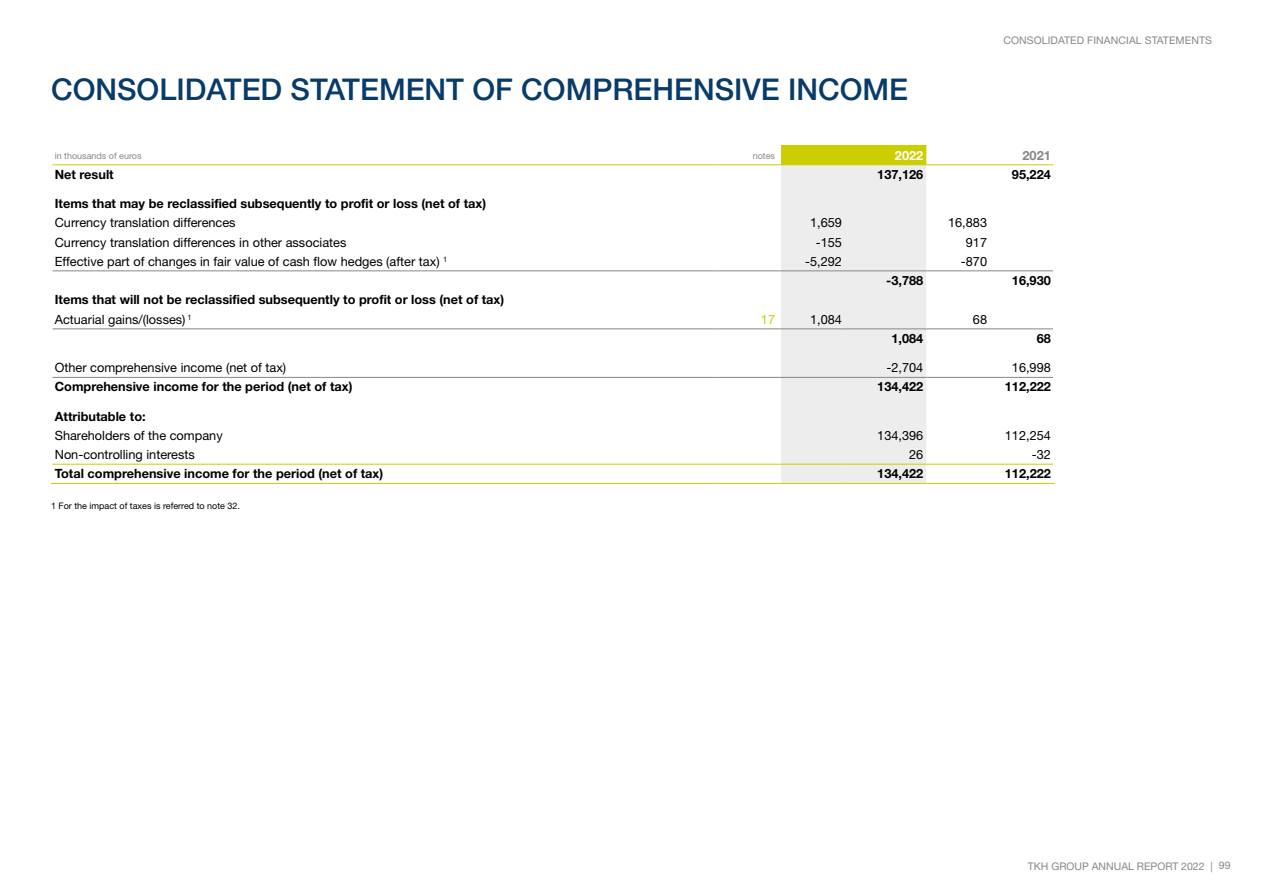
<style>
.page{position:relative;width:1263px;height:893px;background:#fff}
.page>*{position:absolute;margin:0;border:0;box-sizing:border-box;transform-origin:0 0}
.t1{font:500 30px "Helvetica Neue LT Pro";color:#083b69}
.t2{font:700 12.75px/19.5px "Helvetica Neue LT Pro";color:#000}
.t3{font:12.75px "Helvetica Neue LT Pro";color:#000}
.t4{font:700 12.75px "Helvetica Neue LT Pro";color:#fff}
.t5{font:700 12.75px "Helvetica Neue LT Pro";color:#878787}
.t6{font:12.75px "Helvetica Neue LT Pro";color:#cdce00}
.t7{font:10.5px "Helvetica Neue LT Pro";letter-spacing:.01em;color:#878787}
.t8{font:9px "Helvetica Neue LT Pro";color:#000}
.t9{font:9px "Helvetica Neue LT Pro";color:#878787}
.s1{font-weight:400}
</style>
<div class="page">
<svg style="left:52px;top:164px;width:1002px;height:319px"></svg>
<div style="left:781px;top:146px;width:145px;height:19px;background:#cdce00"></div>
<svg style="left:926px;top:146px;width:64px;height:337px"></svg>
<div style="left:781px;top:165px;width:145px;height:318px;background:#ededed"></div>
<hr style="left:53px;top:270px;width:664px;height:1px;background:#878787">
<hr style="left:53px;top:328px;width:664px;height:1px;background:#878787">
<hr style="left:53px;top:377px;width:664px;height:1px;background:#878787">
<hr style="left:53px;top:164px;width:664px;height:1px;background:#cdce00">
<hr style="left:53px;top:464px;width:664px;height:1px;background:#cdce00">
<hr style="left:51px;top:483px;width:666px;height:1px;background:#cdce00">
<hr style="left:717px;top:164px;width:64px;height:1px;background:#cdce00">
<hr style="left:926px;top:164px;width:64px;height:1px;background:#cdce00">
<hr style="left:990px;top:164px;width:63px;height:1px;background:#cdce00">
<hr style="left:717px;top:270px;width:64px;height:1px;background:#878787">
<hr style="left:781px;top:270px;width:64px;height:1px;background:#878787">
<hr style="left:845px;top:270px;width:81px;height:1px;background:#878787">
<hr style="left:926px;top:270px;width:64px;height:1px;background:#878787">
<hr style="left:990px;top:270px;width:63px;height:1px;background:#878787">
<hr style="left:717px;top:328px;width:64px;height:1px;background:#878787">
<hr style="left:781px;top:328px;width:64px;height:1px;background:#878787">
<hr style="left:845px;top:328px;width:81px;height:1px;background:#878787">
<hr style="left:926px;top:328px;width:64px;height:1px;background:#878787">
<hr style="left:990px;top:328px;width:63px;height:1px;background:#878787">
<hr style="left:717px;top:377px;width:64px;height:1px;background:#878787">
<hr style="left:781px;top:377px;width:64px;height:1px;background:#878787">
<hr style="left:845px;top:377px;width:81px;height:1px;background:#878787">
<hr style="left:926px;top:377px;width:64px;height:1px;background:#878787">
<hr style="left:990px;top:377px;width:63px;height:1px;background:#878787">
<hr style="left:717px;top:464px;width:64px;height:1px;background:#cdce00">
<hr style="left:781px;top:464px;width:64px;height:1px;background:#cdce00">
<hr style="left:845px;top:464px;width:81px;height:1px;background:#cdce00">
<hr style="left:926px;top:464px;width:64px;height:1px;background:#cdce00">
<hr style="left:990px;top:464px;width:63px;height:1px;background:#cdce00">
<hr style="left:717px;top:483px;width:64px;height:1px;background:#cdce00">
<hr style="left:781px;top:483px;width:64px;height:1px;background:#cdce00">
<hr style="left:845px;top:483px;width:81px;height:1px;background:#cdce00">
<hr style="left:926px;top:483px;width:64px;height:1px;background:#cdce00">
<hr style="left:990px;top:483px;width:64px;height:1px;background:#cdce00">
<h1 class="t1" style="left:51px;top:71px;width:858px">CONSOLIDATED STATEMENT OF COMPREHENSIVE INCOME</h1>
<p class="t7" style="left:1003px;top:33px;width:210px">CONSOLIDATED FINANCIAL STATEMENTS</p>
<p class="t9" style="left:55px;top:150px;width:88px">in thousands of euros</p>
<p class="t9" style="left:753px;top:150px;width:24px">notes</p>
<p class="t4" style="left:895px;top:147px;width:30px">2022</p>
<p class="t5" style="left:1022px;top:147px;width:30px">2021</p>
<p class="t2" style="left:55px;top:164px;width:61px">Net result</p>
<p class="t2" style="left:877px;top:164px;width:48px">137,126</p>
<p class="t2" style="left:1012px;top:164px;width:40px">95,224</p>
<p class="t2" style="left:55px;top:193px;width:433px">Items that may be reclassified subsequently to profit or loss (net of tax)</p>
<p class="t3" style="left:55px;top:215px;width:182px">Currency translation differences</p>
<p class="t3" style="left:810px;top:215px;width:33px">1,659</p>
<p class="t3" style="left:948px;top:215px;width:40px">16,883</p>
<p class="t3" style="left:55px;top:234px;width:293px">Currency translation differences in other associates</p>
<p class="t3" style="left:816px;top:234px;width:28px">-155</p>
<p class="t3" style="left:966px;top:234px;width:23px">917</p>
<p class="t3" style="left:55px;top:254px;width:394px">Effective part of changes in fair value of cash flow hedges (after tax) <sup>1</sup></p>
<p class="t3" style="left:805px;top:254px;width:38px">-5,292</p>
<p class="t3" style="left:961px;top:254px;width:28px">-870</p>
<p class="t2" style="left:886px;top:270px;width:39px">-3,788</p>
<p class="t2" style="left:1012px;top:270px;width:40px">16,930</p>
<p class="t2" style="left:55px;top:290px;width:451px">Items that will not be reclassified subsequently to profit or loss (net of tax)<br><span class="s1">Actuarial gains/(losses)</span> <sup>1</sup></p>
<p class="t6" style="left:761px;top:312px;width:16px">17</p>
<p class="t3" style="left:810px;top:312px;width:33px">1,084</p>
<p class="t3" style="left:973px;top:312px;width:16px">68</p>
<p class="t2" style="left:891px;top:328px;width:33px">1,084</p>
<p class="t2" style="left:1037px;top:328px;width:16px">68</p>
<p class="t3" style="left:55px;top:360px;width:233px">Other comprehensive income (net of tax)</p>
<p class="t3" style="left:886px;top:360px;width:38px">-2,704</p>
<p class="t3" style="left:1012px;top:360px;width:40px">16,998</p>
<p class="t2" style="left:55px;top:377px;width:299px">Comprehensive income for the period (net of tax)</p>
<p class="t2" style="left:877px;top:377px;width:48px">134,422</p>
<p class="t2" style="left:1005px;top:377px;width:48px">112,222</p>
<p class="t2" style="left:55px;top:406px;width:92px">Attributable to:</p>
<p class="t3" style="left:55px;top:427px;width:169px">Shareholders of the company</p>
<p class="t3" style="left:877px;top:427px;width:48px">134,396</p>
<p class="t3" style="left:1005px;top:427px;width:48px">112,254</p>
<p class="t3" style="left:55px;top:447px;width:142px">Non-controlling interests</p>
<p class="t3" style="left:909px;top:447px;width:16px">26</p>
<p class="t3" style="left:1032px;top:447px;width:21px">-32</p>
<p class="t2" style="left:55px;top:464px;width:330px">Total comprehensive income for the period (net of tax)</p>
<p class="t2" style="left:877px;top:464px;width:48px">134,422</p>
<p class="t2" style="left:1005px;top:464px;width:48px">112,222</p>
<p class="t8" style="left:51px;top:501px;width:191px">1 For the impact of taxes is referred to note 32.</p>
<p class="t7" style="left:1028px;top:860px;width:204px">TKH GROUP ANNUAL REPORT 2022 | 99</p>
</div>
